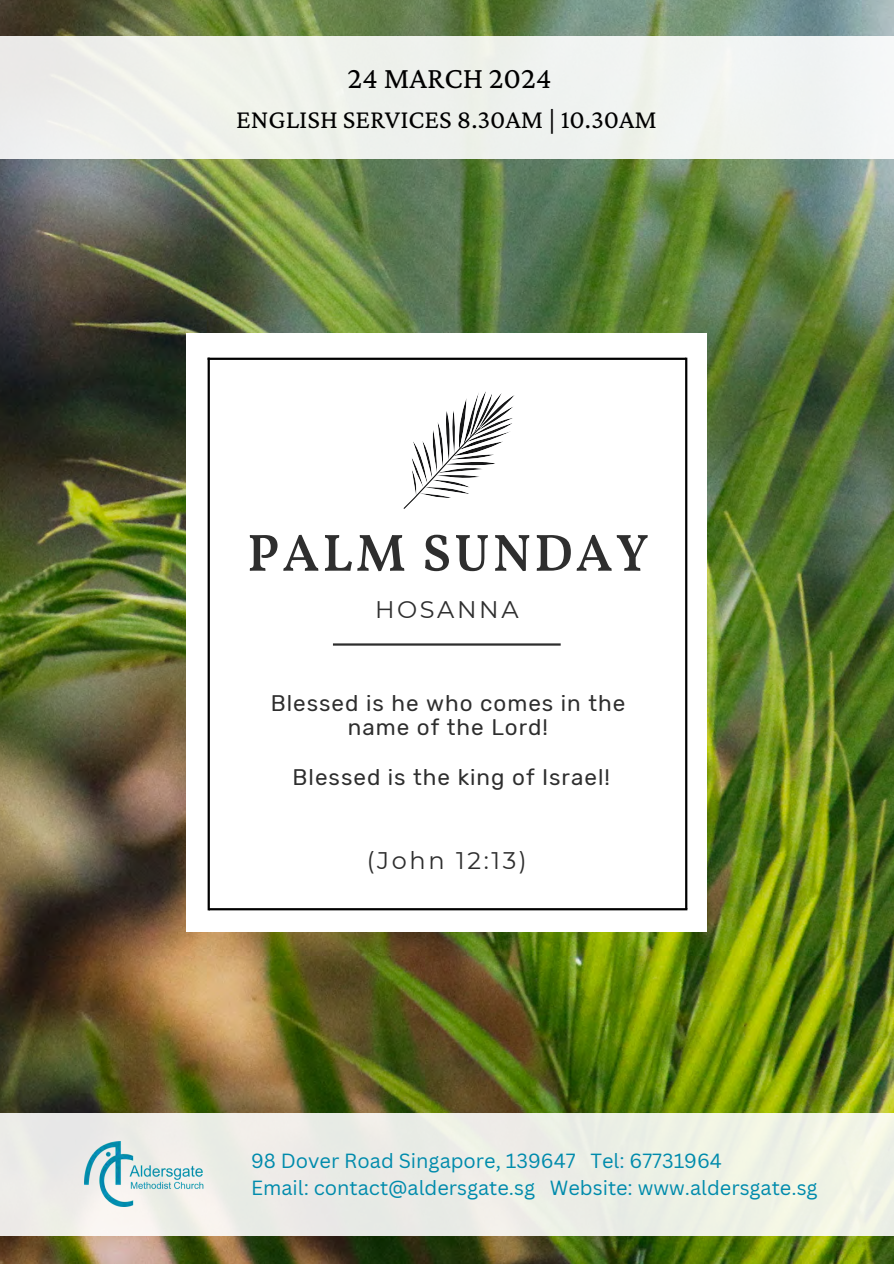
<style>
.page{position:relative;width:894px;height:1264px;background:#fff}
.page>*{position:absolute;margin:0;border:0;box-sizing:border-box;transform-origin:0 0}
.t1{font:600 52.5px "Vollkorn";letter-spacing:.055em;color:#2e2e2e}
.t2{font:31.05px "Crimson Pro";color:#000}
.t3{font:27px "Crimson Pro";color:#000}
.t4{font:24px "Montserrat";letter-spacing:.11em;color:#2e2e2e}
.t5{font:22.5px/24.8px "Rubik";letter-spacing:.045em;color:#2e2e2e;text-align:center}
.t6{font:19.95px "Canva Sans";color:#008bac}
</style>
<div class="page">
<img style="left:0;top:0;width:893px;height:1263px">
<div style="left:0;top:36px;width:893px;height:123px;background:#eff2ed"></div>
<div style="left:186px;top:333px;width:521px;height:598px;background:#fff"></div>
<hr style="left:333px;top:643px;width:227px;height:2px;background:#2e2e2e">
<hr style="left:207px;top:357px;width:3px;height:553px;background:#000">
<hr style="left:209px;top:908px;width:478px;height:2px;background:#000">
<hr style="left:207px;top:357px;width:479px;height:3px;background:#000">
<hr style="left:685px;top:357px;width:2px;height:552px;background:#000">
<div style="left:0;top:1112px;width:893px;height:123px;background:#ecede6"></div>
<img style="left:84px;top:1141px;width:119px;height:65px">
<svg style="left:403px;top:391px;width:112px;height:118px"></svg>
<h5 class="t2" style="left:347px;top:60px;width:206px">24 MARCH 2024</h5>
<h5 class="t3" style="left:236px;top:104px;width:422px">ENGLISH SERVICES 8.30AM | 10.30AM</h5>
<p class="t1" style="left:247px;top:531px;width:403px">PALM SUNDAY</p>
<p class="t4" style="left:375px;top:595px;width:145px">HOSANNA</p>
<h4 class="t5" style="left:271px;top:690px;width:356px">Blessed is he who comes in the name of the Lord!</h4>
<h5 class="t5" style="left:292px;top:764px;width:318px">Blessed is the king of Israel!</h5>
<h1 class="t4" style="left:366px;top:845px;width:161px">(John 12:13)</h1>
<p class="t6" style="left:251px;top:1146px;width:472px">98 Dover Road Singapore, 139647 Tel: 67731964</p>
<p class="t6" style="left:251px;top:1173px;width:568px">Email: contact@aldersgate.sg Website: www.aldersgate.sg</p>
</div>
